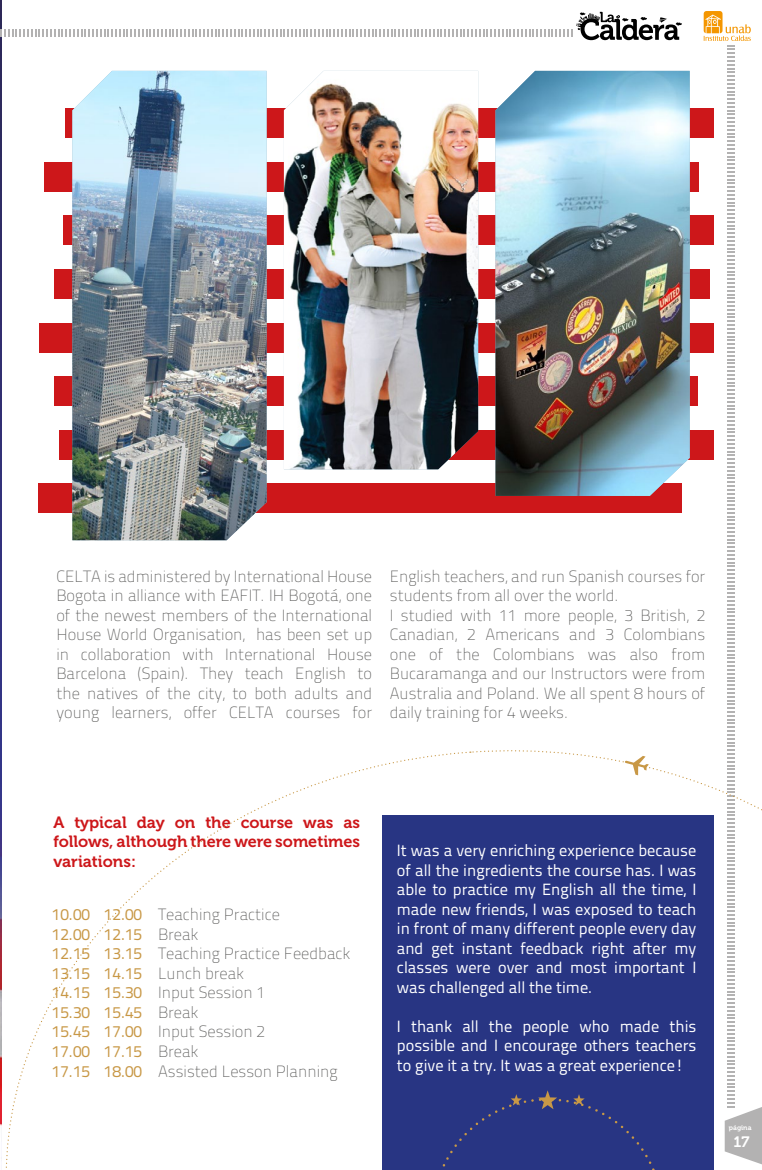
<style>
.page{position:relative;width:762px;height:1170px;background:#fff}
.page>*{position:absolute;margin:0;border:0;box-sizing:border-box;transform-origin:0 0}
.t1{font:700 16.25px/19.5px "Titillium Text 14 L";color:#575756;text-align:justify}
.t2{font:16.25px/19.5px "Titillium Text 14 L 400 wt";color:#fff;text-align:justify}
.t3{font:16.25px/19.5px "Museo 700";color:#cd171a;text-align:justify}
.t4{font:16.25px "Titillium Text 14 L 400 wt";color:#c89846}
.t5{font:15px "Museo 700";color:#fff}
.t6{font:6.88px "Museo 700";color:#fff}
.s1{font-family:"Titillium Text 14 L 400 wt";font-weight:400;color:#c89846}
.s2{font-family:"Titillium Text 14 L";font-weight:700;color:#575756}
</style>
<div class="page">
<img style="left:0;top:11px;width:762px;height:1159px">
<p class="t1" style="left:56px;top:566px;width:317px">CELTA is administered by International House Bogota in alliance with EAFIT. IH Bogotá, one of the newest members of the International House World Organisation, has been set up in collaboration with International House Barcelona (Spain). They teach English to the natives of the city, to both adults and young learners, offer CELTA courses for</p>
<p class="t1" style="left:390px;top:566px;width:317px;text-align:left">English teachers, and run Spanish courses for students from all over the world.<br>I studied with 11 more people, 3 British, 2<br>Canadian, 2 Americans and 3 Colombians one of the Colombians was also from Bucaramanga and our Instructors were from Australia and Poland. We all spent 8 hours of daily training for 4 weeks.</p>
<p class="t3" style="left:53px;top:812px;width:308px">A typical day on the course was as follows, although there were sometimes variations:</p>
<p class="t1" style="left:52px;top:904px;width:230px"><span class="s1">10.00—12.00</span> Teaching Practice</p>
<p class="t4" style="left:52px;top:924px;width:148px">12.00—12.15 <span class="s2">Break</span></p>
<p class="t1" style="left:52px;top:943px;width:300px"><span class="s1">12.15—13.15</span> Teaching Practice Feedback</p>
<p class="t4" style="left:52px;top:963px;width:194px">13.15—14.15 <span class="s2">Lunch break</span></p>
<p class="t1" style="left:52px;top:982px;width:215px"><span class="s1">14.15—15.30</span> Input Session 1</p>
<p class="t4" style="left:52px;top:1002px;width:148px">15.30—15.45 <span class="s2">Break</span></p>
<p class="t1" style="left:52px;top:1021px;width:215px"><span class="s1">15.45—17.00</span> Input Session 2</p>
<p class="t4" style="left:52px;top:1041px;width:148px">17.00—17.15 <span class="s2">Break</span></p>
<p class="t1" style="left:52px;top:1060px;width:287px"><span class="s1">17.15—18.00</span> Assisted Lesson Planning</p>
<p class="t2" style="left:397px;top:840px;width:301px">It was a very enriching experience because of all the ingredients the course has. I was able to practice my English all the time, I made new friends, I was exposed to teach in front of many different people every day and get instant feedback right after my classes were over and most important I was challenged all the time.</p>
<p class="t2" style="left:397px;top:1016px;width:301px">I thank all the people who made this possible and I encourage others teachers to give it a try. It was a great experience!</p>
<p class="t6" style="left:729px;top:1123px;width:24px">página</p>
<p class="t5" style="left:733px;top:1133px;width:17px">17</p>
</div>
